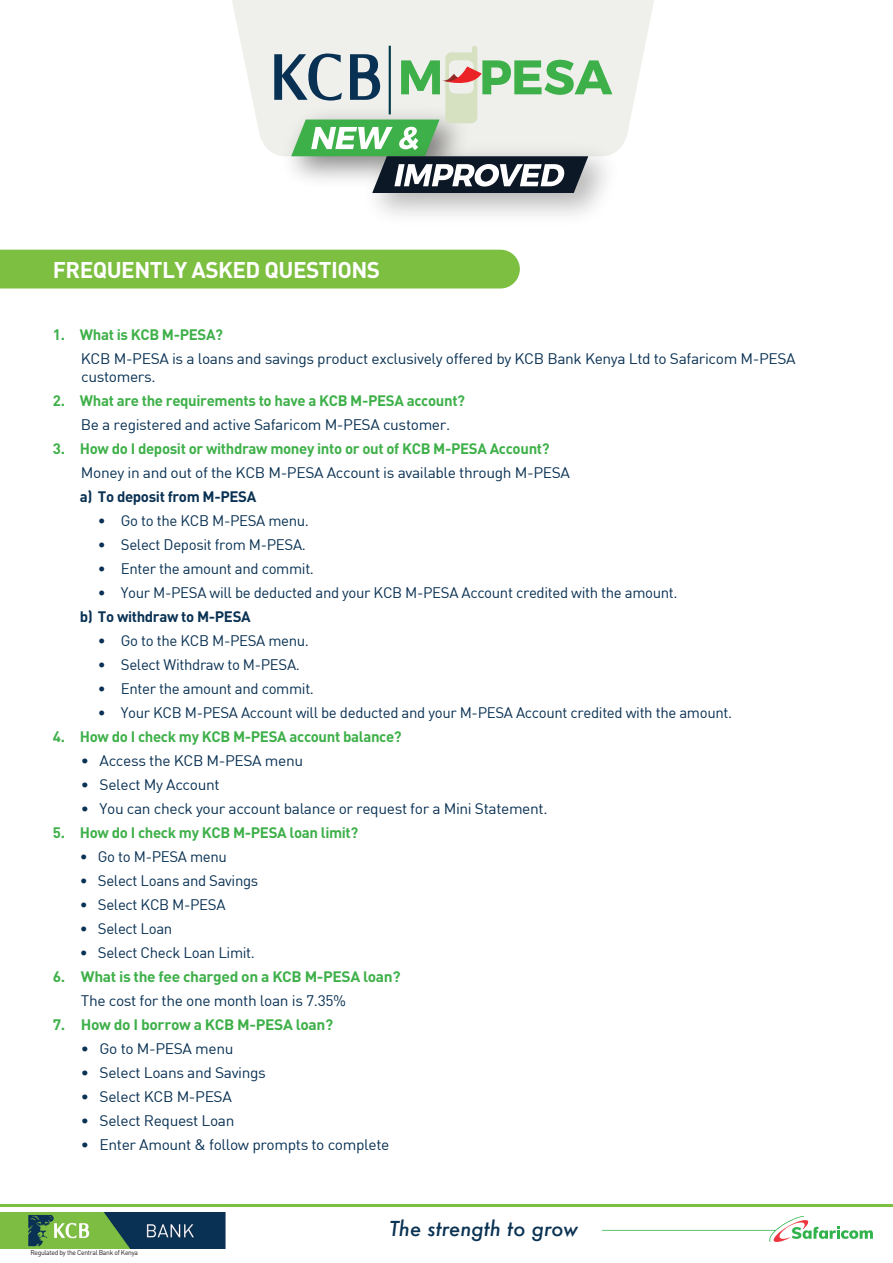
<style>
.page{position:relative;width:893px;height:1263px;background:#fff}
.page>*{position:absolute;margin:0;border:0;box-sizing:border-box;transform-origin:0 0}
.t1{font:700 22.5px "DIN";letter-spacing:-.025em;color:#fff}
.t2{font:italic 500 20.1px "Futura";color:#0a3253}
.t3{font:15px/18px "DIN";letter-spacing:-.025em;color:#093153;scale:1.04 1}
.t4{font:15px "DIN";letter-spacing:-.025em;color:#093153}
.t5{font:700 15px "DIN";letter-spacing:-.025em;color:#3eb049}
.t6{font:700 15px "DIN";letter-spacing:-.025em;color:#3eb049;scale:1.04 1}
.t7{font:700 15px "DIN";letter-spacing:-.025em;color:#093153}
.t8{font:6.9px "DIN Pro";letter-spacing:-.04em;color:#211e1e}
</style>
<div class="page">
<div style="left:0;top:250px;width:520px;height:38px;background:#7dbf41"></div>
<svg style="left:232px;top:0;width:422px;height:151px;fill:#efefec"></svg>
<img style="left:271px;top:98px;width:3px;height:55px">
<svg style="left:274px;top:46px;width:338px;height:147px;background:#b1c3b5"></svg>
<hr style="left:0;top:1204px;width:893px;height:2px;background:#7dbf41">
<img style="left:1px;top:1213px;width:225px;height:35px">
<svg style="left:602px;top:1216px;width:271px;height:26px"></svg>
<h1 class="t1" style="left:53px;top:255px;width:329px">FREQUENTLY ASKED QUESTIONS</h1>
<p class="t5" style="left:53px;top:325px;width:172px">1. What is KCB M-PESA?</p>
<p class="t3" style="left:81px;top:349px;width:689px">KCB M-PESA is a loans and savings product exclusively offered by KCB Bank Kenya Ltd to Safaricom M-PESA customers.</p>
<p class="t5" style="left:53px;top:391px;width:414px">2. What are the requirements to have a KCB M-PESA account?</p>
<p class="t3" style="left:81px;top:415px;width:357px">Be a registered and active Safaricom M-PESA customer.</p>
<p class="t5" style="left:53px;top:439px;width:498px">3. How do I deposit or withdraw money into or out of KCB M-PESA Account?</p>
<p class="t3" style="left:81px;top:463px;width:472px">Money in and out of the KCB M-PESA Account is available through M-PESA</p>
<p class="t7" style="left:80px;top:487px;width:178px">a) To deposit from M-PESA</p>
<p class="t4" style="left:98px;top:511px;width:213px">• Go to the KCB M-PESA menu.</p>
<p class="t4" style="left:98px;top:535px;width:210px">• Select Deposit from M-PESA.</p>
<p class="t4" style="left:98px;top:559px;width:218px">• Enter the amount and commit.</p>
<p class="t4" style="left:98px;top:583px;width:581px">• Your M-PESA will be deducted and your KCB M-PESA Account credited with the amount.</p>
<p class="t7" style="left:80px;top:607px;width:172px">b) To withdraw to M-PESA</p>
<p class="t4" style="left:98px;top:631px;width:213px">• Go to the KCB M-PESA menu.</p>
<p class="t4" style="left:98px;top:655px;width:204px">• Select Withdraw to M-PESA.</p>
<p class="t4" style="left:98px;top:679px;width:218px">• Enter the amount and commit.</p>
<p class="t4" style="left:98px;top:703px;width:636px">• Your KCB M-PESA Account will be deducted and your M-PESA Account credited with the amount.</p>
<p class="t5" style="left:53px;top:727px;width:350px">4. How do I check my KCB M-PESA account balance?</p>
<p class="t3" style="left:81px;top:751px;width:215px">• Access the KCB M-PESA menu</p>
<p class="t3" style="left:81px;top:775px;width:135px">• Select My Account</p>
<p class="t3" style="left:81px;top:799px;width:450px">• You can check your account balance or request for a Mini Statement.</p>
<p class="t5" style="left:53px;top:823px;width:307px">5. How do I check my KCB M-PESA loan limit?</p>
<p class="t4" style="left:80px;top:847px;width:149px">• Go to M-PESA menu</p>
<p class="t4" style="left:80px;top:871px;width:180px">• Select Loans and Savings</p>
<p class="t4" style="left:80px;top:895px;width:147px">• Select KCB M-PESA</p>
<p class="t4" style="left:80px;top:919px;width:94px">• Select Loan</p>
<p class="t4" style="left:80px;top:943px;width:177px">• Select Check Loan Limit.</p>
<p class="t6" style="left:53px;top:967px;width:336px">6. What is the fee charged on a KCB M-PESA loan?</p>
<p class="t3" style="left:81px;top:991px;width:257px">The cost for the one month loan is 7.35%</p>
<p class="t6" style="left:53px;top:1015px;width:271px">7. How do I borrow a KCB M-PESA loan?</p>
<p class="t3" style="left:81px;top:1039px;width:148px">• Go to M-PESA menu</p>
<p class="t3" style="left:81px;top:1063px;width:179px">• Select Loans and Savings</p>
<p class="t3" style="left:81px;top:1087px;width:147px">• Select KCB M-PESA</p>
<p class="t3" style="left:81px;top:1111px;width:149px">• Select Request Loan</p>
<p class="t3" style="left:81px;top:1135px;width:298px">• Enter Amount &amp; follow prompts to complete</p>
<p class="t8" style="left:30px;top:1248px;width:109px">Regulated by the Central Bank of Kenya</p>
<h2 class="t2" style="left:389px;top:1215px;width:190px">The strength to grow</h2>
</div>
